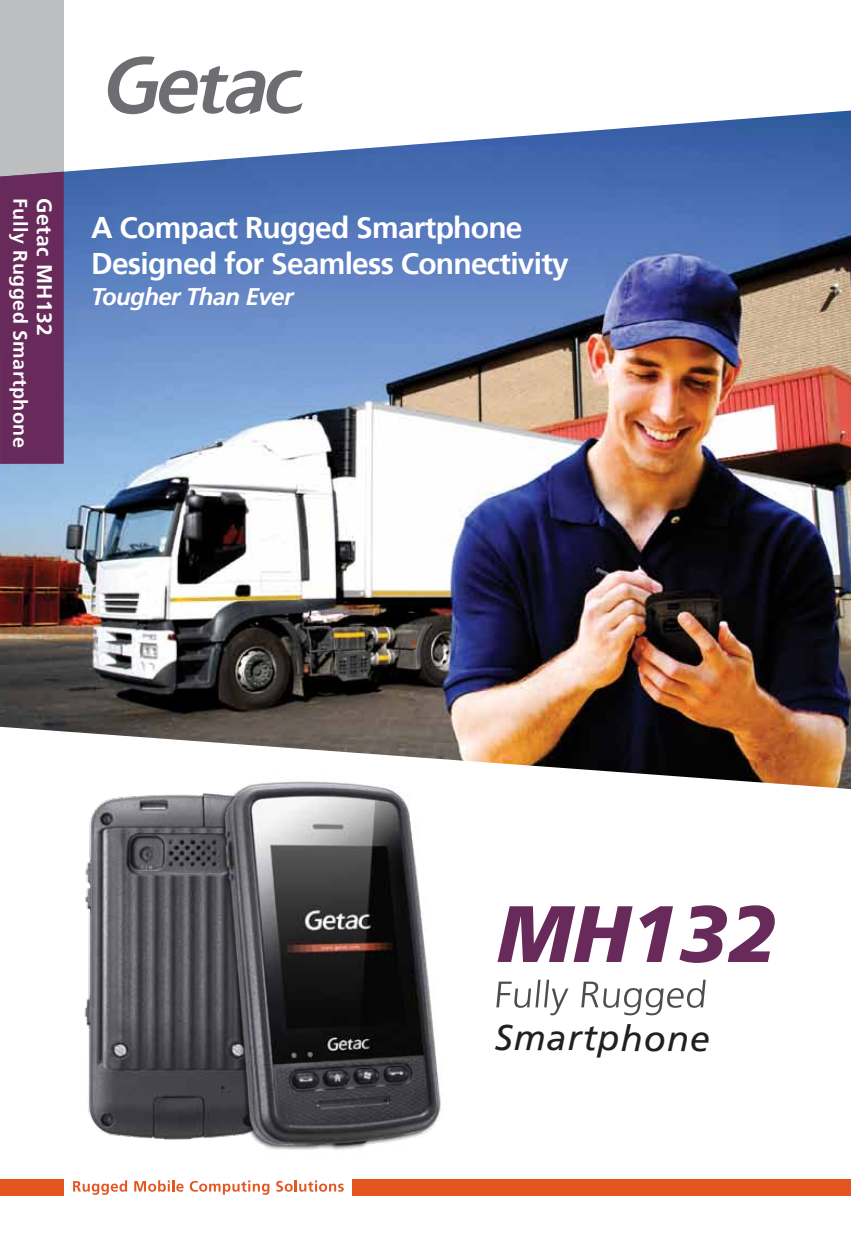
<style>
.page{position:relative;width:851px;height:1234px;background:#fff}
.page>*{position:absolute;margin:0;border:0;box-sizing:border-box;transform-origin:0 0}
.t1{font:italic 900 79.8px "Frutiger 76";color:#682a5a}
.t2{font:italic 36px "Frutiger";letter-spacing:.015em;color:#231f20}
.t3{font:700 29.85px/36px "Frutiger 65";letter-spacing:-.025em;color:#fff}
.t4{font:italic 700 24px "Frutiger 66";letter-spacing:-.025em;color:#fff}
.t5{font:700 21px "Frutiger 65";letter-spacing:.025em;color:#fff}
.t6{font:700 19.5px "Frutiger 65";letter-spacing:.025em;color:#fff}
</style>
<div class="page">
<hr style="left:0;top:847px;width:1px;height:386px;background:#bcbec0">
<svg style="left:108px;top:56px;width:195px;height:54px"></svg>
<svg style="left:73px;top:1180px;width:54px;height:14px"></svg>
<svg style="left:134px;top:1180px;width:49px;height:11px"></svg>
<svg style="left:190px;top:1180px;width:79px;height:14px"></svg>
<svg style="left:276px;top:1180px;width:68px;height:11px"></svg>
<div style="left:0;top:1178px;width:64px;height:16px;background:#e45620"></div>
<div style="left:353px;top:1178px;width:497px;height:16px;background:#e45620"></div>
<div style="left:0;top:0;width:64px;height:208px;background:#bcbec0"></div>
<img style="left:0;top:110px;width:850px;height:678px">
<div style="left:0;top:171px;width:64px;height:293px;background:#682a5a"></div>
<img style="left:66px;top:766px;width:136px;height:374px">
<svg style="left:496px;top:979px;width:72px;height:36px"></svg>
<svg style="left:581px;top:979px;width:124px;height:36px"></svg>
<img style="left:202px;top:748px;width:259px;height:402px">
<p class="t6" style="left:32px;top:198px;width:251px;rotate:90deg">Fully Rugged Smartphone</p>
<p class="t5" style="left:57px;top:198px;width:139px;rotate:90deg">Getac MH132</p>
<p class="t3" style="left:91px;top:209px;width:479px">A Compact Rugged Smartphone<br>Designed for Seamless Connectivity</p>
<p class="t4" style="left:91px;top:282px;width:204px">Tougher Than Ever</p>
<h1 class="t1" style="left:497px;top:886px;width:281px">MH132</h1>
<p class="t2" style="left:494px;top:1016px;width:217px">Smartphone</p>
</div>
